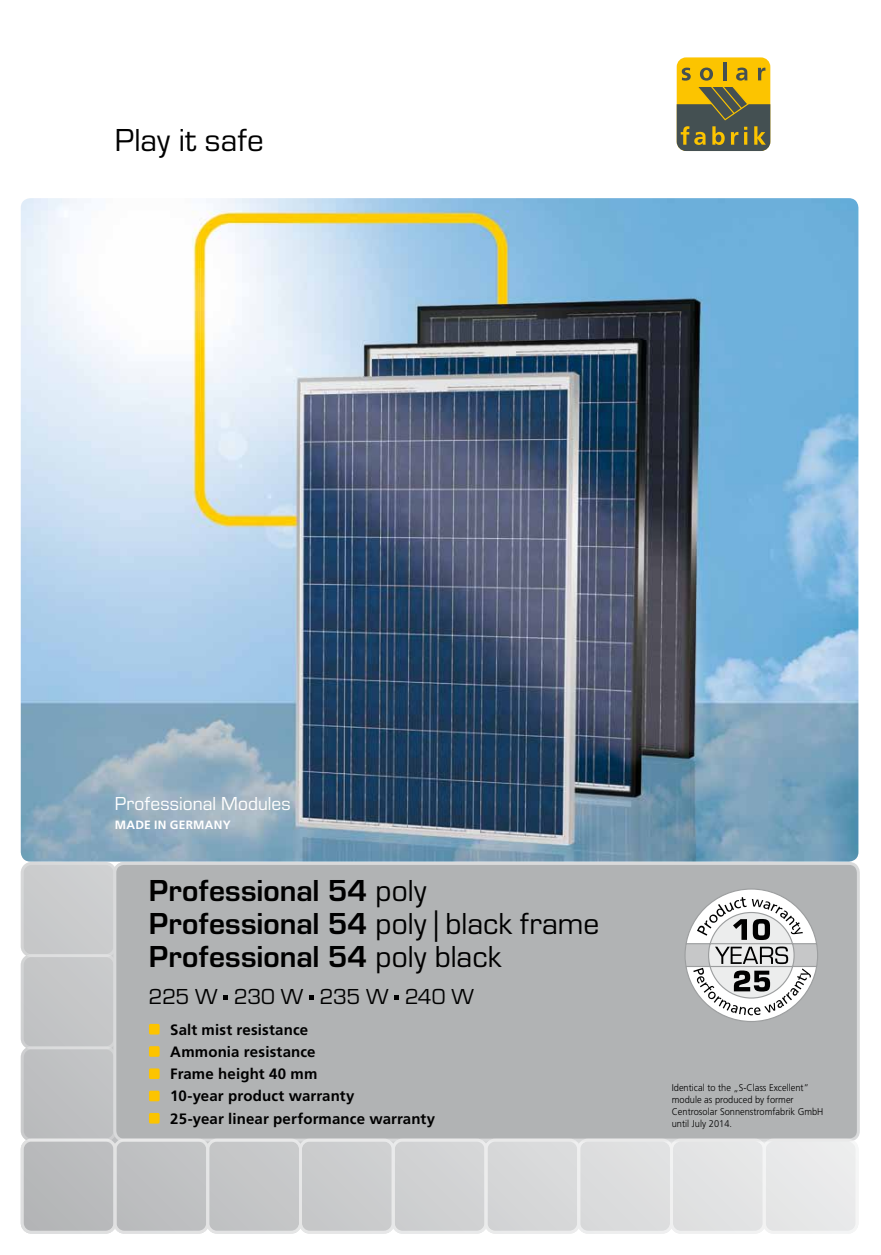
<style>
.page{position:relative;width:881px;height:1255px;background:#fff}
.page>*{position:absolute;margin:0;border:0;box-sizing:border-box;transform-origin:0 0}
.t1{font:33px "Eurostile";letter-spacing:.01em;color:#000}
.t2{font:700 31.5px/33px "Eurostile";color:#000}
.t3{font:22.5px "Eurostile";letter-spacing:-.02em;color:#000}
.t4{font:19.5px "Eurostile";letter-spacing:.005em;color:#fff}
.t5{font:700 15px "Frutiger";letter-spacing:.01em;color:#000}
.t6{font:700 12px "Frutiger";letter-spacing:.02em;color:#fff}
.t7{font:300 9.75px/12px "Frutiger";color:#000;scale:.95 1}
.s1{font-weight:400}
</style>
<div class="page">
<svg style="left:21px;top:864px;width:837px;height:369px;background:#cdcecf"></svg>
<div style="left:21px;top:862px;width:95px;height:95px;border:3px solid #fff;border-radius:9px"></div>
<div style="left:21px;top:954px;width:95px;height:95px;border:3px solid #fff;border-radius:9px"></div>
<div style="left:21px;top:1046px;width:95px;height:95px;border:3px solid #fff;border-radius:9px"></div>
<div style="left:115px;top:863px;width:743px;height:276px;background:#b1b3b4;border-radius:9px"></div>
<div style="left:113px;top:862px;width:746px;height:279px;border:3px solid #d9dadb;border-radius:9px"></div>
<div style="left:676px;top:57px;width:94px;height:94px;background:#fcc400;border-radius:9px"></div>
<svg style="left:723px;top:62px;width:3px;height:6px"></svg>
<svg style="left:676px;top:68px;width:94px;height:83px"></svg>
<img style="left:21px;top:198px;width:837px;height:663px">
<div style="left:21px;top:1138px;width:95px;height:95px;border:3px solid #fff;border-radius:9px"></div>
<div style="left:113px;top:1138px;width:96px;height:95px;border:3px solid #fff;border-radius:9px"></div>
<div style="left:206px;top:1138px;width:96px;height:95px;border:3px solid #fff;border-radius:9px"></div>
<div style="left:299px;top:1138px;width:95px;height:95px;border:3px solid #fff;border-radius:9px"></div>
<div style="left:391px;top:1138px;width:96px;height:95px;border:3px solid #fff;border-radius:9px"></div>
<div style="left:484px;top:1138px;width:96px;height:95px;border:3px solid #fff;border-radius:9px"></div>
<div style="left:577px;top:1138px;width:95px;height:95px;border:3px solid #fff;border-radius:9px"></div>
<div style="left:669px;top:1138px;width:96px;height:95px;border:3px solid #fff;border-radius:9px"></div>
<div style="left:762px;top:1138px;width:96px;height:95px;border:3px solid #fff;border-radius:9px"></div>
<div style="left:149px;top:1023px;width:10px;height:11px;background:#fcc400;border-radius:2px"></div>
<div style="left:149px;top:1046px;width:10px;height:10px;background:#fcc400;border-radius:2px"></div>
<div style="left:149px;top:1068px;width:10px;height:10px;background:#fcc400;border-radius:2px"></div>
<div style="left:149px;top:1090px;width:10px;height:11px;background:#fcc400;border-radius:2px"></div>
<div style="left:149px;top:1112px;width:10px;height:11px;background:#fcc400;border-radius:2px"></div>
<svg style="left:684px;top:888px;width:133px;height:134px"></svg>
<svg style="left:223px;top:995px;width:5px;height:4px"></svg>
<svg style="left:309px;top:995px;width:5px;height:4px"></svg>
<svg style="left:394px;top:995px;width:5px;height:4px"></svg>
<h1 class="t1" style="left:115px;top:122px;width:150px">Play it safe</h1>
<h3 class="t4" style="left:115px;top:793px;width:177px">Professional Modules</h3>
<p class="t6" style="left:115px;top:817px;width:117px">Made in Germany</p>
<h2 class="t2" style="left:149px;top:874px;width:451px">Professional 54 <span class="s1">poly<br></span>Professional 54 <span class="s1">poly│black frame<br></span>Professional 54 <span class="s1">poly black</span></h2>
<h3 class="t3" style="left:149px;top:984px;width:326px">225 W 230 W 235 W 240 W</h3>
<p class="t5" style="left:170px;top:1020px;width:139px">Salt mist resistance</p>
<p class="t5" style="left:160px;top:1042px;width:157px">Ammonia resistance</p>
<p class="t5" style="left:170px;top:1064px;width:149px">Frame height 40 mm</p>
<p class="t5" style="left:170px;top:1087px;width:186px">10-year product warranty</p>
<p class="t5" style="left:170px;top:1109px;width:266px">25-year linear performance warranty</p>
<p class="t7" style="left:671px;top:1081px;width:161px">Identical to the „S-Class Excellent” module as produced by former<br>Centrosolar Sonnenstromfabrik GmbH until July 2014.</p>
</div>
